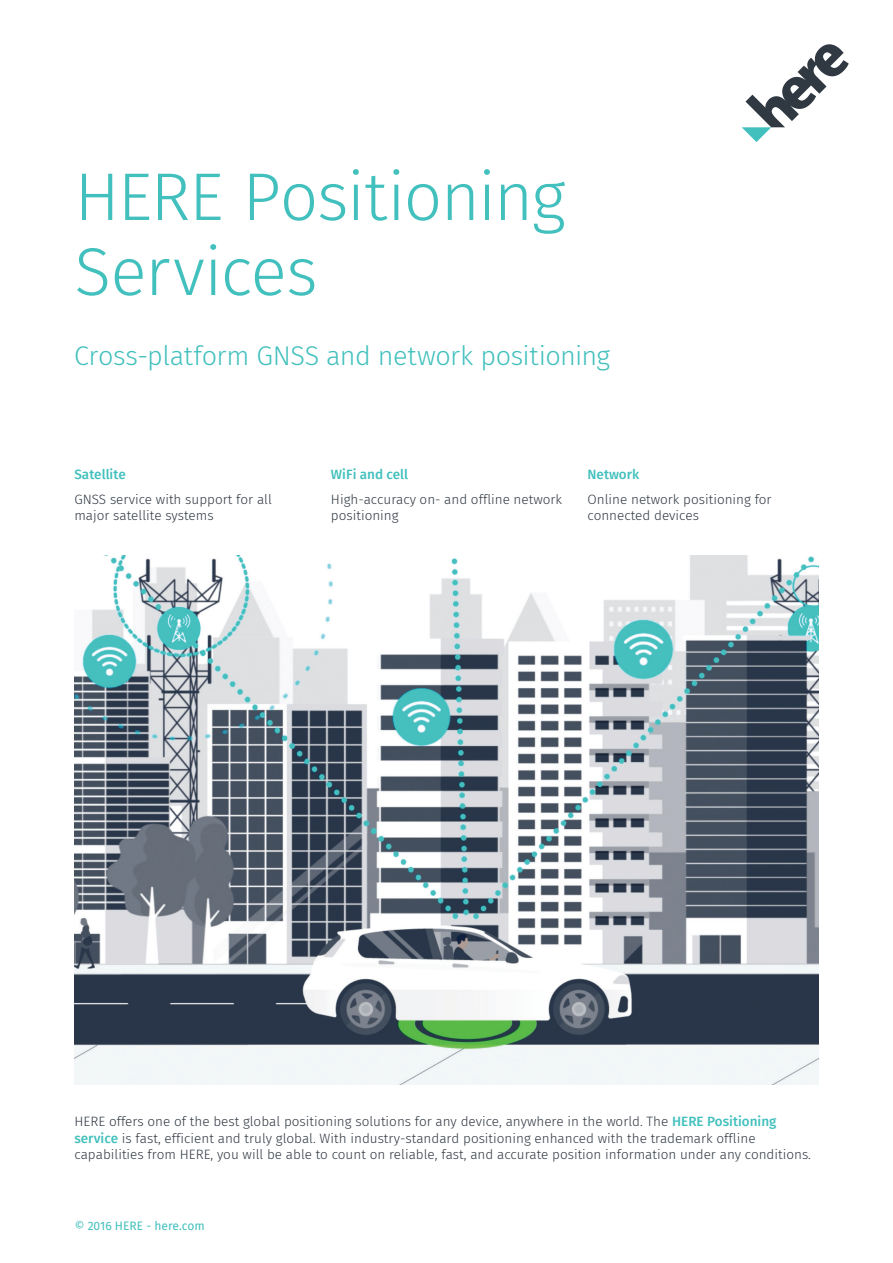
<style>
.page{position:relative;width:893px;height:1263px;background:#fff}
.page>*{position:absolute;margin:0;border:0;box-sizing:border-box;transform-origin:0 0}
.FrontHeadline_40_48{font:300 67.5px/75px "Fira Sans";letter-spacing:-.025em;color:#42c0bd}
.FrontSubline_16_19_2{font:300 27px "Fira Sans";letter-spacing:-.02em;color:#42c0bd}
.FrontCalloutCopy_9_1{font:300 13.5px/16.2px "Fira Sans";color:#303842}
.FrontCalloutHeadline{font:500 13.5px "Fira Sans";color:#42c0bd}
.t1{font:12px "Fira Sans";color:#42c0bd}
.s1{font-weight:500;color:#42c0bd}
</style>
<div class="page">
<img style="left:74px;top:555px;width:744px;height:529px">
<svg style="left:742px;top:44px;width:107px;height:98px"></svg>
<p class="FrontHeadline_40_48" style="left:75px;top:159px;width:493px">HERE Positioning<br>Services</p>
<p class="FrontSubline_16_19_2" style="left:74px;top:336px;width:538px">Cross-platform GNSS and network positioning</p>
<p class="FrontCalloutHeadline" style="left:74px;top:462px;width:53px">Satellite</p>
<p class="FrontCalloutCopy_9_1" style="left:74px;top:491px;width:199px">GNSS service with support for all major satellite systems</p>
<p class="FrontCalloutHeadline" style="left:331px;top:462px;width:79px">WiFi and cell</p>
<p class="FrontCalloutCopy_9_1" style="left:331px;top:491px;width:233px">High-accuracy on- and offline network positioning</p>
<p class="FrontCalloutHeadline" style="left:587px;top:462px;width:53px">Network</p>
<p class="FrontCalloutCopy_9_1" style="left:587px;top:491px;width:186px">Online network positioning for connected devices</p>
<p class="FrontCalloutCopy_9_1" style="left:74px;top:1113px;width:738px">HERE offers one of the best global positioning solutions for any device, anywhere in the world. The <span class="s1">HERE Positioning service</span> is fast, efficient and truly global. With industry-standard positioning enhanced with the trademark offline capabilities from HERE, you will be able to count on reliable, fast, and accurate position information under any conditions.</p>
<p class="t1" style="left:75px;top:1216px;width:132px">© 2016 HERE - here.com</p>
</div>
